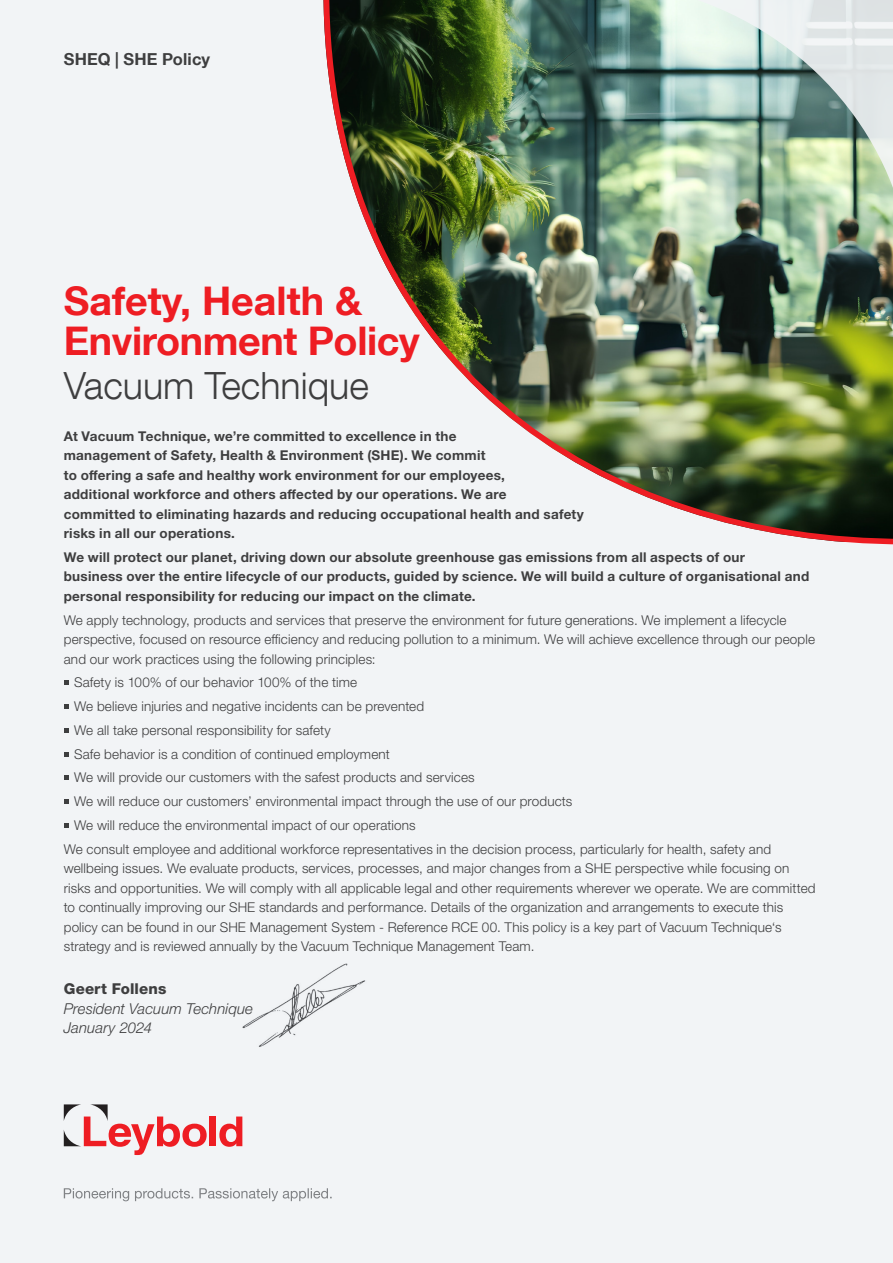
<style>
.page{position:relative;width:893px;height:1263px;background:#f2f4f6}
.page>*{position:absolute;margin:0;border:0;box-sizing:border-box;transform-origin:0 0}
.Headline{font:700 39.45px "Helvetica Neue LT Com";letter-spacing:-.01em;color:#ee1d23}
.Sub_headline{font:300 37.5px "Helvetica Neue LT Com";color:#3e3e3f}
.Body_text{font:700 16.5px "Helvetica Neue LT Com";letter-spacing:.01em;color:#3e3e3f}
.t1{font:italic 300 15px/19.5px "Helvetica Neue LTW1 G";letter-spacing:.005em;color:#3e3e3f}
.t2{font:300 13.5px/19.5px "Helvetica Neue LTW1 G";letter-spacing:.01em;color:#3e3e3f}
.t3{font:700 13.5px/19.5px "Helvetica Neue LTW1 G";letter-spacing:.02em;color:#3e3e3f}
.s1{font-weight:800;font-style:normal}
</style>
<div class="page">
<img style="left:323px;top:0;width:570px;height:544px">
<img style="left:650px;top:0;width:243px;height:231px">
<div style="left:210px;top:1116px;width:6px;height:30px;background:#ee1d23"></div>
<svg style="left:219px;top:1116px;width:23px;height:31px"></svg>
<svg style="left:64px;top:1104px;width:143px;height:51px"></svg>
<svg style="left:64px;top:1188px;width:268px;height:13px"></svg>
<img style="left:242px;top:964px;width:125px;height:85px">
<svg style="left:64px;top:680px;width:4px;height:5px"></svg>
<svg style="left:64px;top:704px;width:4px;height:5px"></svg>
<svg style="left:64px;top:728px;width:4px;height:4px"></svg>
<svg style="left:64px;top:752px;width:4px;height:4px"></svg>
<svg style="left:64px;top:775px;width:4px;height:5px"></svg>
<svg style="left:64px;top:799px;width:4px;height:5px"></svg>
<svg style="left:64px;top:823px;width:4px;height:4px"></svg>
<p class="Body_text" style="left:64px;top:48px;width:148px">SHEQ | SHE Policy</p>
<p class="Headline" style="left:64px;top:276px;width:300px">Safety, Health &amp;</p>
<p class="Headline" style="left:64px;top:316px;width:357px">Environment Policy</p>
<p class="Sub_headline" style="left:64px;top:363px;width:306px">Vacuum Technique</p>
<p class="t3" style="left:64px;top:426px;width:522px">At Vacuum Technique, we’re committed to excellence in the<br>management of Safety, Health &amp; Environment (SHE). We commit<br>to offering a safe and healthy work environment for our employees,<br>additional workforce and others affected by our operations. We are<br>committed to eliminating hazards and reducing occupational health and safety risks in all our operations.</p>
<p class="t3" style="left:64px;top:547px;width:747px">We will protect our planet, driving down our absolute greenhouse gas emissions from all aspects of our<br>business over the entire lifecycle of our products, guided by science. We will build a culture of organisational and personal responsibility for reducing our impact on the climate.</p>
<p class="t2" style="left:64px;top:610px;width:753px">We apply technology, products and services that preserve the environment for future generations. We implement a lifecycle perspective, focused on resource efficiency and reducing pollution to a minimum. We will achieve excellence through our people and our work practices using the following principles:</p>
<p class="t2" style="left:74px;top:673px;width:284px">Safety is 100% of our behavior 100% of the time</p>
<p class="t2" style="left:74px;top:696px;width:351px">We believe injuries and negative incidents can be prevented</p>
<p class="t2" style="left:74px;top:720px;width:258px">We all take personal responsibility for safety</p>
<p class="t2" style="left:74px;top:744px;width:317px">Safe behavior is a condition of continued employment</p>
<p class="t2" style="left:74px;top:768px;width:402px">We will provide our customers with the safest products and services</p>
<p class="t2" style="left:74px;top:791px;width:500px">We will reduce our customers’ environmental impact through the use of our products</p>
<p class="t2" style="left:74px;top:815px;width:343px">We will reduce the environmental impact of our operations</p>
<p class="t2" style="left:64px;top:839px;width:753px">We consult employee and additional workforce representatives in the decision process, particularly for health, safety and wellbeing issues. We evaluate products, services, processes, and major changes from a SHE perspective while focusing on risks and opportunities. We will comply with all applicable legal and other requirements wherever we operate. We are committed to continually improving our SHE standards and performance. Details of the organization and arrangements to execute this policy can be found in our SHE Management System - Reference RCE 00. This policy is a key part of Vacuum Technique‘s strategy and is reviewed annually by the Vacuum Technique Management Team.</p>
<p class="t1" style="left:64px;top:979px;width:191px"><span class="s1">Geert Follens<br></span>President Vacuum Technique<br>January 2024</p>
</div>
